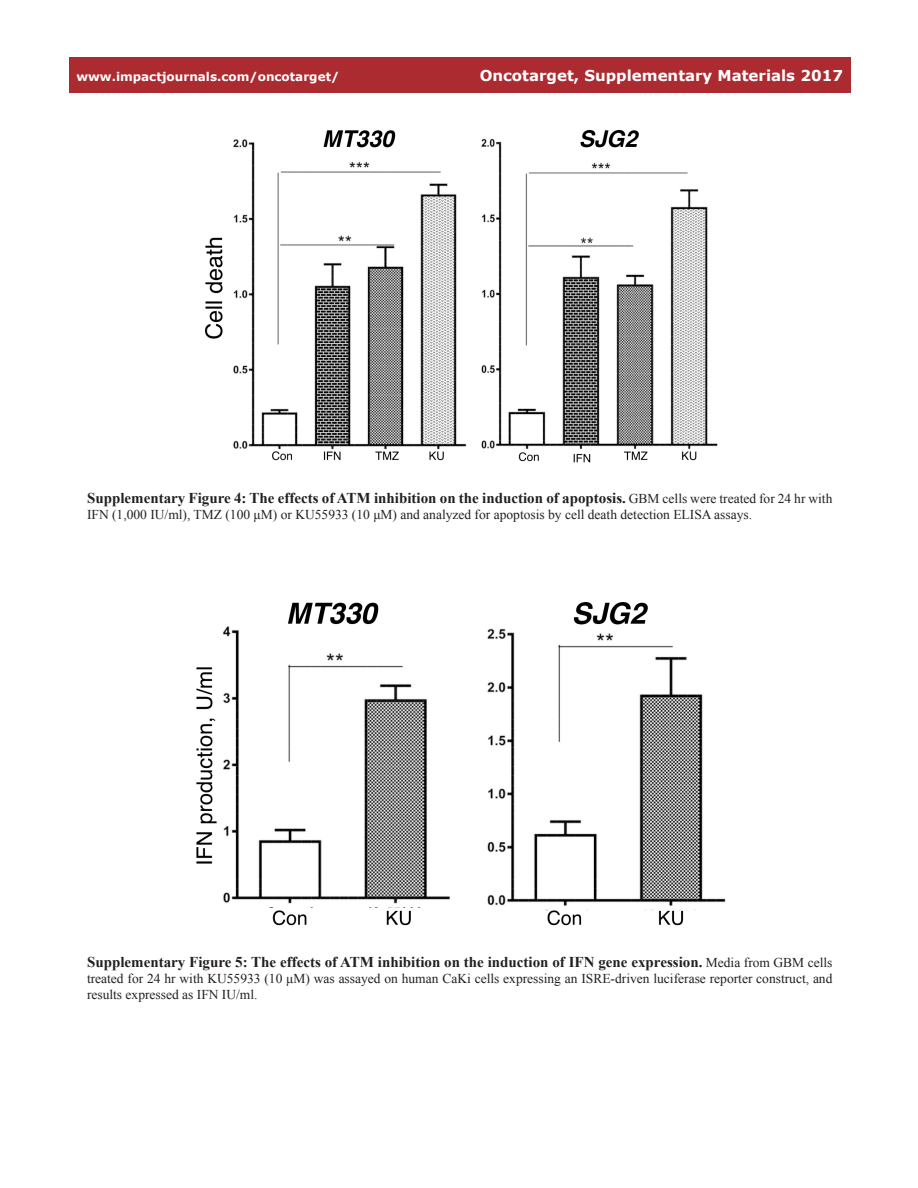
<style>
.page{position:relative;width:918px;height:1188px;background:#fff}
.page>*{position:absolute;margin:0;border:0;box-sizing:border-box;transform-origin:0 0}
.figuretext{font:700 15px "Times New Roman";color:#231f20}
.t1{font:700 15px "Verdana";color:#fff}
.figuretext-2{font:13.5px/16.2px "Times New Roman";color:#231f20}
.t2{font:700 12px "Verdana";color:#fff}
.s1{font-weight:400;font-size:13.5px}
</style>
<div class="page">
<div style="left:69px;top:57px;width:781px;height:36px;background:#ac2b31"></div>
<img style="left:205px;top:130px;width:513px;height:333px">
<img style="left:196px;top:602px;width:530px;height:324px">
<p class="t2" style="left:76px;top:68px;width:264px">www.impactjournals.com/oncotarget/</p>
<p class="t1" style="left:480px;top:65px;width:365px">Oncotarget, Supplementary Materials 2017</p>
<p class="figuretext" style="left:87px;top:487px;width:747px">Supplementary Figure 4: The effects of ATM inhibition on the induction of apoptosis. <span class="s1">GBM cells were treated for 24 hr with</span></p>
<p class="figuretext-2" style="left:87px;top:506px;width:667px">IFN (1,000 IU/ml), TMZ (100 μM) or KU55933 (10 μM) and analyzed for apoptosis by cell death detection ELISA assays.</p>
<p class="figuretext" style="left:87px;top:951px;width:747px">Supplementary Figure 5: The effects of ATM inhibition on the induction of IFN gene expression. <span class="s1">Media from GBM cells</span></p>
<p class="figuretext-2" style="left:87px;top:970px;width:747px">treated for 24 hr with KU55933 (10 μM) was assayed on human CaKi cells expressing an ISRE-driven luciferase reporter construct, and results expressed as IFN IU/ml.</p>
</div>
